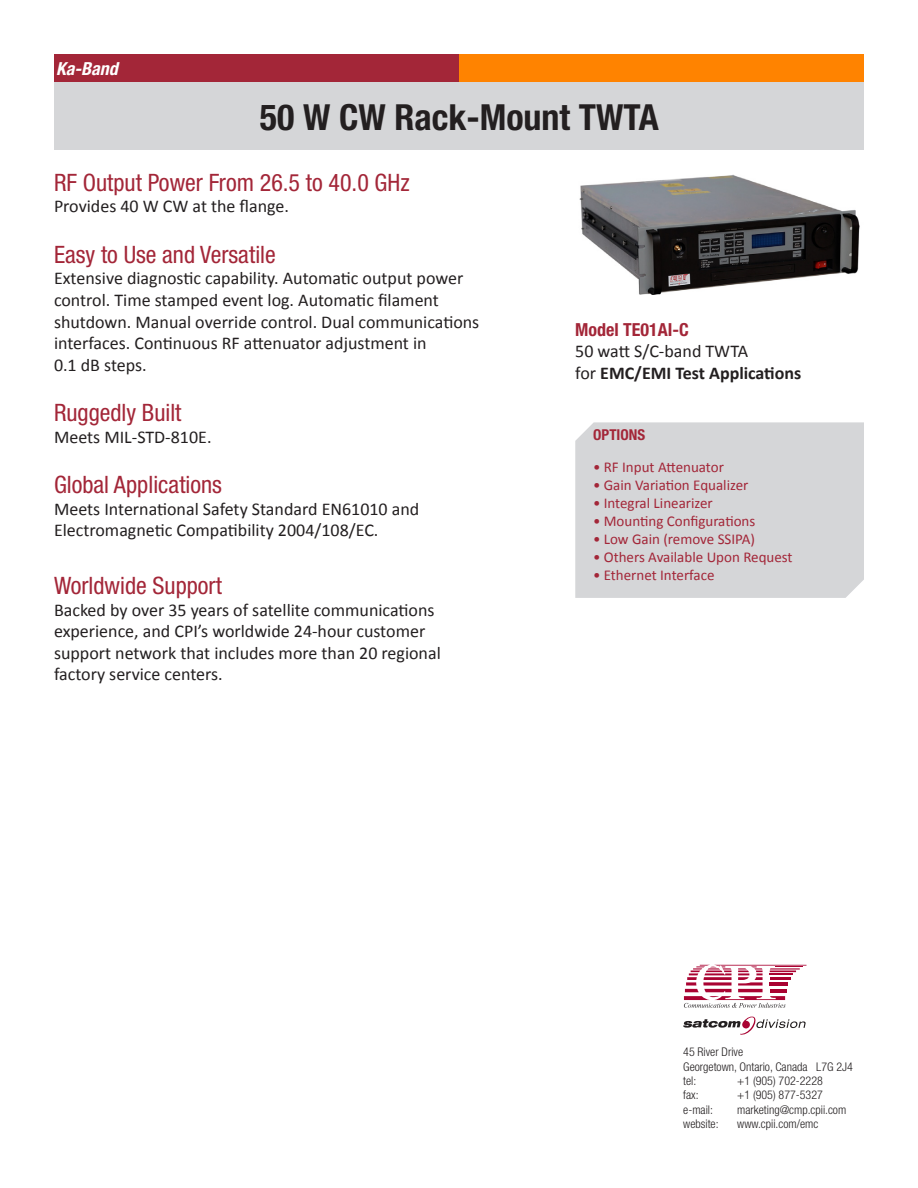
<style>
.page{position:relative;width:918px;height:1188px;background:#fff}
.page>*{position:absolute;margin:0;border:0;box-sizing:border-box;transform-origin:0 0}
.t1{font:700 condensed 36px "Helvetica Neue";color:#231f20}
.t2{font:condensed 24px "Helvetica Neue";color:#a32638}
.t3{font:18px/21.6px "Calibri";color:#231f20}
.t4{font:700 18px "Calibri";color:#231f20}
.t5{font:700 condensed 18px "Helvetica Neue";color:#a32638}
.t6{font:italic 700 condensed 18px "Helvetica Neue";color:#fff}
.t7{font:15px "Calibri";color:#a32638}
.t8{font:700 condensed 15px "Helvetica Neue";color:#a32638}
.t9{font:300 condensed 12px "Helvetica Neue";color:#231f20}
.s1{font-weight:400}
</style>
<div class="page">
<div style="left:55px;top:54px;width:809px;height:95px;background:#d5d6d8"></div>
<div style="left:300px;top:54px;width:564px;height:28px;background:#ff8300"></div>
<div style="left:55px;top:54px;width:404px;height:28px;background:#a32638"></div>
<img style="left:579px;top:174px;width:281px;height:120px">
<div style="left:575px;top:422px;width:289px;height:176px;background:#d5d6d8"></div>
<svg style="left:684px;top:965px;width:122px;height:43px"></svg>
<svg style="left:683px;top:1016px;width:123px;height:19px"></svg>
<p class="t6" style="left:56px;top:58px;width:63px">Ka-Band</p>
<p class="t1" style="left:260px;top:95px;width:401px">50 W CW Rack-Mount TWTA</p>
<p class="t2" style="left:54px;top:168px;width:357px">RF Output Power From 26.5 to 40.0 GHz</p>
<p class="t3" style="left:54px;top:196px;width:237px">Provides 40 W CW at the flange.</p>
<p class="t2" style="left:54px;top:240px;width:223px">Easy to Use and Versatile</p>
<p class="t3" style="left:54px;top:268px;width:411px">Extensive diagnostic capability. Automatic output power control. Time stamped event log. Automatic filament</p>
<p class="t3" style="left:54px;top:311px;width:427px">shutdown. Manual override control. Dual communications interfaces. Continuous RF attenuator adjustment in<br>0.1 dB steps.</p>
<p class="t2" style="left:54px;top:399px;width:129px">Ruggedly Built</p>
<p class="t3" style="left:54px;top:426px;width:159px">Meets MIL-STD-810E.</p>
<p class="t2" style="left:54px;top:471px;width:169px">Global Applications</p>
<p class="t3" style="left:54px;top:498px;width:367px">Meets International Safety Standard EN61010 and<br>Electromagnetic Compatibility 2004/108/EC.</p>
<p class="t2" style="left:54px;top:572px;width:169px">Worldwide Support</p>
<p class="t3" style="left:54px;top:599px;width:382px">Backed by over 35 years of satellite communications experience, and CPI’s worldwide 24-hour customer</p>
<p class="t3" style="left:54px;top:642px;width:388px">support network that includes more than 20 regional</p>
<p class="t3" style="left:54px;top:664px;width:170px">factory service centers.</p>
<p class="t5" style="left:575px;top:319px;width:115px">Model TE01AI-C</p>
<p class="t3" style="left:575px;top:341px;width:174px">50 watt S/C-band TWTA</p>
<p class="t4" style="left:575px;top:362px;width:228px"><span class="s1">for</span> EMC/EMI Test Applications</p>
<p class="t8" style="left:593px;top:426px;width:53px">OPTIONS</p>
<p class="t7" style="left:593px;top:457px;width:132px">• RF Input Attenuator</p>
<p class="t7" style="left:593px;top:475px;width:157px">• Gain Variation Equalizer</p>
<p class="t7" style="left:593px;top:493px;width:121px">• Integral Linearizer</p>
<p class="t7" style="left:593px;top:511px;width:164px">• Mounting Configurations</p>
<p class="t7" style="left:593px;top:529px;width:163px">• Low Gain (remove SSIPA)</p>
<p class="t7" style="left:593px;top:547px;width:201px">• Others Available Upon Request</p>
<p class="t7" style="left:593px;top:565px;width:123px">• Ethernet Interface</p>
<p class="t9" style="left:683px;top:1045px;width:61px">45 River Drive</p>
<p class="t9" style="left:683px;top:1059px;width:171px">Georgetown, Ontario, Canada L7G 2J4</p>
<p class="t9" style="left:683px;top:1074px;width:15px">tel:</p>
<p class="t9" style="left:737px;top:1074px;width:87px">+1 (905) 702-2228</p>
<p class="t9" style="left:683px;top:1088px;width:17px">fax:</p>
<p class="t9" style="left:737px;top:1088px;width:87px">+1 (905) 877-5327</p>
<p class="t9" style="left:683px;top:1103px;width:31px">e-mail:</p>
<p class="t9" style="left:737px;top:1103px;width:111px">marketing@cmp.cpii.com</p>
<p class="t9" style="left:683px;top:1117px;width:37px">website:</p>
<p class="t9" style="left:737px;top:1117px;width:83px">www.cpii.com/emc</p>
</div>
